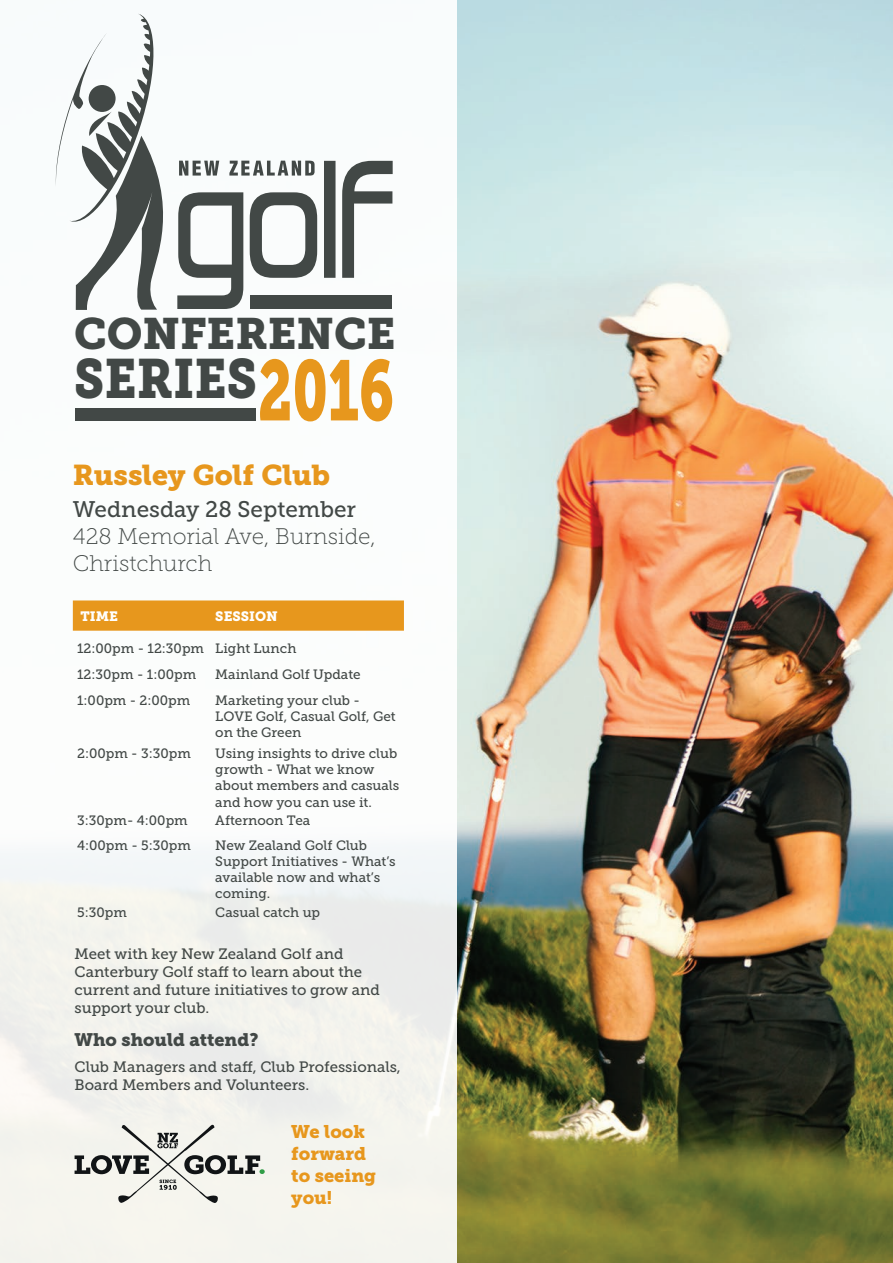
<style>
.page{position:relative;width:893px;height:1263px;background:#fff}
.page>*{position:absolute;margin:0;border:0;box-sizing:border-box;transform-origin:0 0}
.t1{font:55.05px "Museo Slab 900";color:#424846;scale:.89 1}
.t2{font:43.65px "Museo Slab 900";color:#424846}
.t3{font:28.5px "Museo Slab 900";color:#e7971d}
.t4{font:22.5px/27px "Museo Slab 100";color:#424846}
.t5{font:18.15px/21.9px "Museo Slab 900";color:#e7971d}
.t6{font:18px "Museo Slab 900";color:#424846}
.t7{font:15px/18px "Museo Slab 500";color:#424846}
.t8{font:13.5px/16.2px "Museo Slab 500";color:#424846}
.t9{font:13.5px "Museo Slab 900";color:#fff}
.s1{font-size:84.75px;color:#e7971d}
.s2{font-family:"Museo Slab 500"}
</style>
<div class="page">
<img style="left:456px;top:0;width:437px;height:1263px">
<div style="left:0;top:0;width:456px;height:1263px;background:linear-gradient(to right,#f8f9f6,#f7f8f6)"></div>
<div style="left:73px;top:600px;width:331px;height:31px;background:#e7971d"></div>
<svg style="left:75px;top:1124px;width:190px;height:79px;background:#d1d1cc"></svg>
<div style="left:76px;top:408px;width:180px;height:12px;background:#424846"></div>
<svg style="left:55px;top:14px;width:338px;height:296px"></svg>
<h2 class="t2" style="left:74px;top:308px;width:323px">CONFERENCE</h2>
<h1 class="t1" style="left:74px;top:347px;width:361px">SERIES<span class="s1">2016</span></h1>
<p class="t3" style="left:73px;top:459px;width:259px">Russley Golf Club</p>
<p class="t4" style="left:73px;top:496px;width:305px"><span class="s2">Wednesday 28 September<br></span>428 Memorial Ave, Burnside,<br>Christchurch</p>
<p class="t9" style="left:81px;top:608px;width:39px">TIME</p>
<p class="t9" style="left:215px;top:608px;width:64px">SESSION</p>
<p class="t8" style="left:77px;top:640px;width:128px">12:00pm - 12:30pm</p>
<p class="t8" style="left:215px;top:640px;width:83px">Light Lunch</p>
<p class="t8" style="left:77px;top:667px;width:121px">12:30pm - 1:00pm</p>
<p class="t8" style="left:215px;top:667px;width:147px">Mainland Golf Update</p>
<p class="t8" style="left:77px;top:692px;width:115px">1:00pm - 2:00pm</p>
<p class="t8" style="left:215px;top:692px;width:182px">Marketing your club -<br>LOVE Golf, Casual Golf, Get on the Green</p>
<p class="t8" style="left:77px;top:745px;width:115px">2:00pm - 3:30pm</p>
<p class="t8" style="left:215px;top:745px;width:186px">Using insights to drive club growth - What we know about members and casuals and how you can use it.</p>
<p class="t8" style="left:77px;top:813px;width:112px">3:30pm- 4:00pm</p>
<p class="t8" style="left:215px;top:813px;width:97px">Afternoon Tea</p>
<p class="t8" style="left:77px;top:837px;width:115px">4:00pm - 5:30pm</p>
<p class="t8" style="left:215px;top:837px;width:182px">New Zealand Golf Club<br>Support Initiatives - What’s available now and what’s coming.</p>
<p class="t8" style="left:77px;top:904px;width:51px">5:30pm</p>
<p class="t8" style="left:215px;top:904px;width:106px">Casual catch up</p>
<p class="t7" style="left:75px;top:945px;width:307px">Meet with key New Zealand Golf and Canterbury Golf staff to learn about the current and future initiatives to grow and support your club.</p>
<p class="t6" style="left:75px;top:1029px;width:185px">Who should attend?</p>
<p class="t7" style="left:75px;top:1057px;width:328px">Club Managers and staff, Club Professionals,<br>Board Members and Volunteers.</p>
<p class="t5" style="left:291px;top:1121px;width:86px">We look forward to seeing you!</p>
</div>
